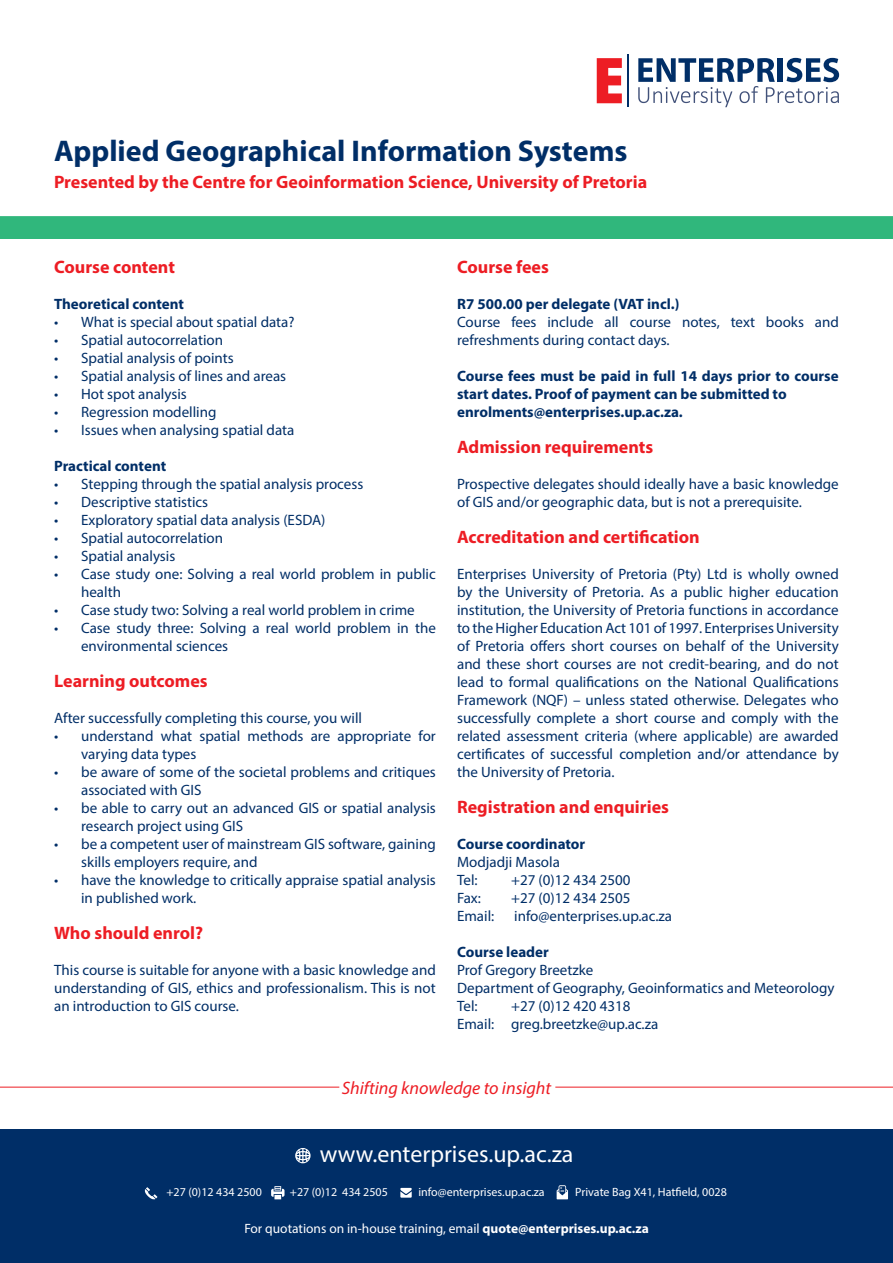
<style>
.page{position:relative;width:893px;height:1263px;background:#fff}
.page>*{position:absolute;margin:0;border:0;box-sizing:border-box;transform-origin:0 0}
.t1{font:700 30px "Myriad Pro";color:#002e67}
.t2{font:24px "Myriad Pro";color:#fff}
.t3{font:700 18px "Myriad Pro";color:#ed1d24}
.t4{font:italic 18px "Myriad Pro";color:#ed1d24}
.t5{font:15px/18px "Myriad Pro";color:#002e67}
.t6{font:700 15px/18px "Myriad Pro";color:#002e67}
.t7{font:13.5px "Myriad Pro";color:#fff}
.t8{font:12px "Myriad Pro";color:#fff}
.s1{font-weight:700}
</style>
<div class="page">
<div style="left:0;top:1129px;width:893px;height:134px;background:#002e67"></div>
<svg style="left:597px;top:58px;width:25px;height:45px"></svg>
<svg style="left:638px;top:58px;width:201px;height:49px"></svg>
<hr style="left:627px;top:54px;width:2px;height:53px;background:#002e67">
<svg style="left:295px;top:1148px;width:16px;height:15px"></svg>
<svg style="left:400px;top:1188px;width:12px;height:9px"></svg>
<svg style="left:145px;top:1187px;width:12px;height:12px"></svg>
<svg style="left:271px;top:1186px;width:13px;height:13px"></svg>
<svg style="left:557px;top:1185px;width:11px;height:14px"></svg>
<hr style="left:0;top:1087px;width:339px;height:1px;background:#ed1d24">
<hr style="left:555px;top:1087px;width:338px;height:1px;background:#ed1d24">
<div style="left:0;top:216px;width:893px;height:23px;background:#30b77c"></div>
<h1 class="t1" style="left:54px;top:131px;width:575px">Applied Geographical Information Systems</h1>
<p class="t3" style="left:54px;top:170px;width:595px">Presented by the Centre for Geoinformation Science, University of Pretoria</p>
<p class="t3" style="left:54px;top:255px;width:122px">Course content</p>
<p class="t6" style="left:54px;top:294px;width:131px">Theoretical content</p>
<p class="t5" style="left:54px;top:313px;width:242px">• What is special about spatial data?</p>
<p class="t5" style="left:54px;top:331px;width:170px">• Spatial autocorrelation</p>
<p class="t5" style="left:54px;top:349px;width:181px">• Spatial analysis of points</p>
<p class="t5" style="left:54px;top:367px;width:234px">• Spatial analysis of lines and areas</p>
<p class="t5" style="left:54px;top:385px;width:134px">• Hot spot analysis</p>
<p class="t5" style="left:54px;top:403px;width:164px">• Regression modelling</p>
<p class="t5" style="left:54px;top:421px;width:242px">• Issues when analysing spatial data</p>
<p class="t6" style="left:54px;top:456px;width:114px">Practical content</p>
<p class="t5" style="left:54px;top:475px;width:311px">• Stepping through the spatial analysis process</p>
<p class="t5" style="left:54px;top:493px;width:156px">• Descriptive statistics</p>
<p class="t5" style="left:54px;top:511px;width:273px">• Exploratory spatial data analysis (ESDA)</p>
<p class="t5" style="left:54px;top:529px;width:170px">• Spatial autocorrelation</p>
<p class="t5" style="left:54px;top:547px;width:123px">• Spatial analysis</p>
<p class="t5" style="left:81px;top:565px;width:356px;text-indent:-27px">• Case study one: Solving a real world problem in public health</p>
<p class="t5" style="left:54px;top:601px;width:362px">• Case study two: Solving a real world problem in crime</p>
<p class="t5" style="left:81px;top:619px;width:356px;text-indent:-27px">• Case study three: Solving a real world problem in the environmental sciences</p>
<p class="t3" style="left:54px;top:669px;width:155px">Learning outcomes</p>
<p class="t5" style="left:54px;top:709px;width:309px">After successfully completing this course, you will</p>
<p class="t5" style="left:81px;top:727px;width:356px;text-indent:-27px">• understand what spatial methods are appropriate for varying data types</p>
<p class="t5" style="left:81px;top:763px;width:356px;text-indent:-27px">• be aware of some of the societal problems and critiques associated with GIS</p>
<p class="t5" style="left:81px;top:799px;width:356px;text-indent:-27px">• be able to carry out an advanced GIS or spatial analysis research project using GIS</p>
<p class="t5" style="left:81px;top:835px;width:356px;text-indent:-27px">• be a competent user of mainstream GIS software, gaining skills employers require, and</p>
<p class="t5" style="left:81px;top:871px;width:356px;text-indent:-27px">• have the knowledge to critically appraise spatial analysis in published work.</p>
<p class="t3" style="left:54px;top:921px;width:151px">Who should enrol?</p>
<p class="t5" style="left:54px;top:961px;width:383px;text-align:justify">This course is suitable for anyone with a basic knowledge and understanding of GIS, ethics and professionalism. This is not an introduction to GIS course.</p>
<p class="t3" style="left:457px;top:255px;width:93px">Course fees</p>
<p class="t6" style="left:457px;top:294px;width:224px">R7 500.00 per delegate (VAT incl.)</p>
<p class="t5" style="left:457px;top:313px;width:383px">Course fees include all course notes, text books and refreshments during contact days.</p>
<p class="t6" style="left:457px;top:366px;width:383px">Course fees must be paid in full 14 days prior to course start dates. Proof of payment can be submitted to enrolments@enterprises.up.ac.za.</p>
<p class="t3" style="left:457px;top:435px;width:198px">Admission requirements</p>
<p class="t5" style="left:457px;top:475px;width:383px">Prospective delegates should ideally have a basic knowledge of GIS and/or geographic data, but is not a prerequisite.</p>
<p class="t3" style="left:457px;top:525px;width:244px">Accreditation and certification</p>
<p class="t5" style="left:457px;top:565px;width:383px;text-align:justify">Enterprises University of Pretoria (Pty) Ltd is wholly owned by the University of Pretoria. As a public higher education institution, the University of Pretoria functions in accordance to the Higher Education Act 101 of 1997. Enterprises University of Pretoria offers short courses on behalf of the University and these short courses are not credit-bearing, and do not lead to formal qualifications on the National Qualifications Framework (NQF) – unless stated otherwise. Delegates who successfully complete a short course and comply with the related assessment criteria (where applicable) are awarded certificates of successful completion and/or attendance by the University of Pretoria.</p>
<p class="t3" style="left:457px;top:795px;width:213px">Registration and enquiries</p>
<p class="t6" style="left:457px;top:834px;width:130px">Course coordinator</p>
<p class="t5" style="left:457px;top:853px;width:104px">Modjadji Masola<br>Tel:</p>
<p class="t5" style="left:511px;top:871px;width:121px">+27 (0)12 434 2500</p>
<p class="t5" style="left:457px;top:889px;width:25px">Fax:</p>
<p class="t5" style="left:511px;top:889px;width:121px">+27 (0)12 434 2505</p>
<p class="t5" style="left:457px;top:907px;width:39px">Email:</p>
<p class="t5" style="left:514px;top:907px;width:159px">info@enterprises.up.ac.za</p>
<p class="t6" style="left:457px;top:942px;width:93px">Course leader</p>
<p class="t5" style="left:457px;top:961px;width:379px">Prof Gregory Breetzke<br>Department of Geography, Geoinformatics and Meteorology<br>Tel:</p>
<p class="t5" style="left:457px;top:997px;width:203px;text-indent:54px">+27 (0)12 420 4318<br>Email: greg.breetzke@up.ac.za</p>
<p class="t4" style="left:342px;top:1076px;width:211px">Shifting knowledge to insight</p>
<h2 class="t2" style="left:320px;top:1139px;width:255px">www.enterprises.up.ac.za</h2>
<p class="t8" style="left:166px;top:1185px;width:97px">+27 (0)12 434 2500</p>
<p class="t8" style="left:290px;top:1185px;width:100px">+27 (0)12 434 2505</p>
<p class="t8" style="left:418px;top:1185px;width:128px">info@enterprises.up.ac.za</p>
<p class="t8" style="left:575px;top:1185px;width:153px">Private Bag X41, Hatfield, 0028</p>
<p class="t7" style="left:244px;top:1220px;width:406px">For quotations on in-house training, email <span class="s1">quote@enterprises.up.ac.za</span></p>
</div>
